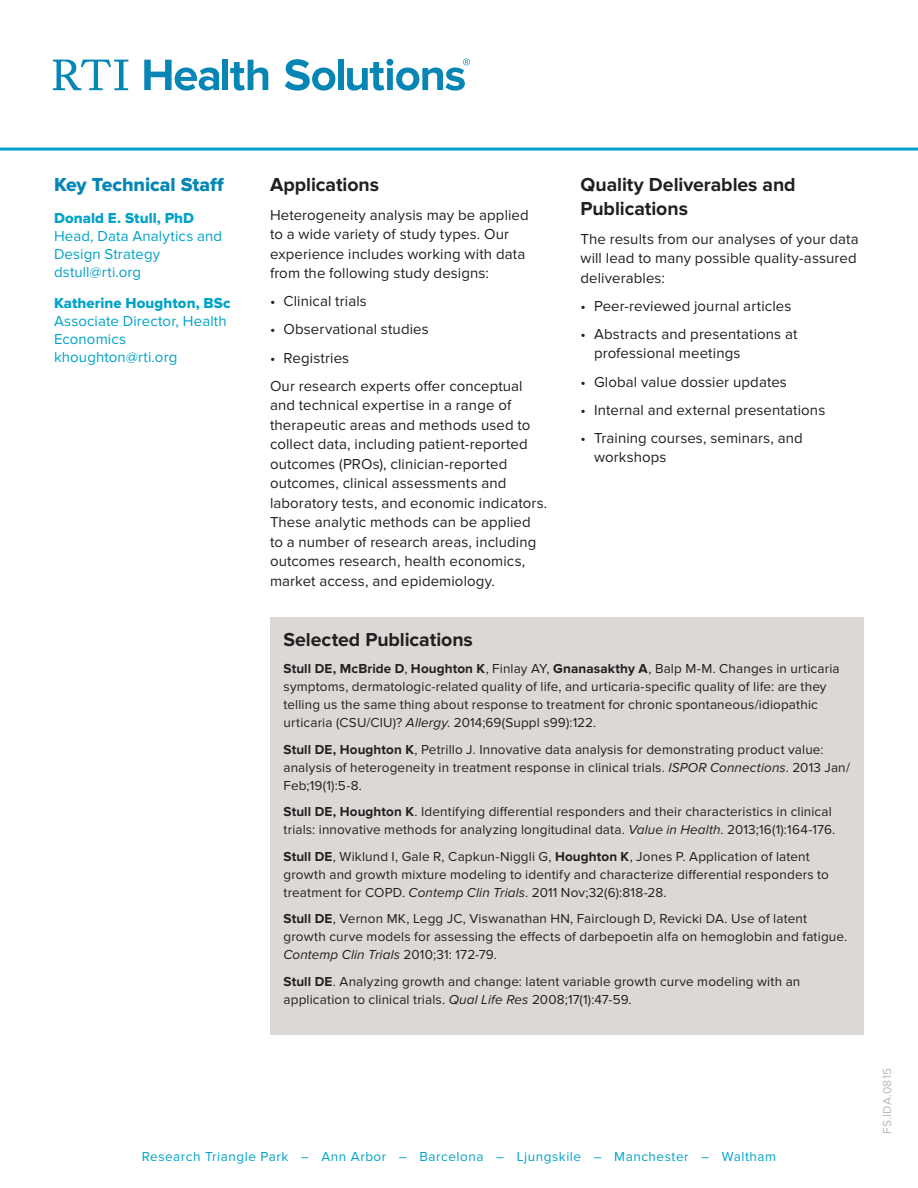
<style>
.page{position:relative;width:918px;height:1188px;background:#fff}
.page>*{position:absolute;margin:0;border:0;box-sizing:border-box;transform-origin:0 0}
.Subhead1{font:700 19.5px/24px "Proxima Nova";letter-spacing:-.005em;color:#231f20}
.KeyStaff_Title{font:19.5px "Proxima Nova Extrabld";letter-spacing:-.005em;color:#0786b6}
.Text{font:15px/19.5px "Proxima Nova";letter-spacing:.005em;color:#231f20}
.KeyStaff_Email{font:15px/18px "Proxima Nova";letter-spacing:.01em;color:#00a3c7}
.KeyStaff_Person{font:15px "Proxima Nova Extrabld";letter-spacing:.005em;color:#00a3c7}
.Box_Text{font:13.5px/18px "Proxima Nova";letter-spacing:.01em;color:#231f20}
.t1{font:13.5px "Proxima Nova";letter-spacing:.04em;color:#00a3c7}
.Text-2{font:12px "Proxima Nova";letter-spacing:.02em;color:#bdb7b3}
.s1{font-weight:700}
.s2{font-style:italic}
</style>
<div class="page">
<hr style="left:0;top:148px;width:918px;height:3px;background:#00a3c7">
<svg style="left:144px;top:60px;width:75px;height:31px"></svg>
<div style="left:223px;top:60px;width:5px;height:30px;background:#0786b6"></div>
<svg style="left:230px;top:60px;width:38px;height:31px"></svg>
<svg style="left:285px;top:59px;width:50px;height:32px"></svg>
<div style="left:338px;top:60px;width:6px;height:30px;background:#0786b6"></div>
<svg style="left:53px;top:60px;width:75px;height:30px"></svg>
<svg style="left:347px;top:58px;width:123px;height:33px"></svg>
<div style="left:270px;top:617px;width:594px;height:418px;background:#dbd8d6"></div>
<p class="KeyStaff_Title" style="left:54px;top:174px;width:172px">Key Technical Staff</p>
<p class="KeyStaff_Person" style="left:54px;top:209px;width:142px">Donald E. Stull, PhD</p>
<p class="KeyStaff_Email" style="left:54px;top:227px;width:170px">Head, Data Analytics and<br>Design Strategy dstull@rti.org</p>
<p class="KeyStaff_Person" style="left:54px;top:295px;width:178px">Katherine Houghton, BSc</p>
<p class="KeyStaff_Email" style="left:54px;top:313px;width:174px">Associate Director, Health<br>Economics khoughton@rti.org</p>
<p class="Subhead1" style="left:270px;top:173px;width:111px">Applications</p>
<p class="Text" style="left:270px;top:205px;width:260px">Heterogeneity analysis may be applied to a wide variety of study types. Our experience includes working with data from the following study designs:</p>
<p class="Text" style="left:270px;top:292px;width:98px">• Clinical trials</p>
<p class="Text" style="left:270px;top:320px;width:160px">• Observational studies</p>
<p class="Text" style="left:270px;top:348px;width:81px">• Registries</p>
<p class="Text" style="left:270px;top:376px;width:279px">Our research experts offer conceptual and technical expertise in a range of therapeutic areas and methods used to collect data, including patient-reported outcomes (PROs), clinician-reported outcomes, clinical assessments and laboratory tests, and economic indicators.<br>These analytic methods can be applied to a number of research areas, including outcomes research, health economics, market access, and epidemiology.</p>
<p class="Subhead1" style="left:580px;top:173px;width:217px">Quality Deliverables and<br>Publications</p>
<p class="Text" style="left:580px;top:229px;width:280px">The results from our analyses of your data will lead to many possible quality-assured deliverables:</p>
<p class="Text" style="left:580px;top:296px;width:212px">• Peer-reviewed journal articles</p>
<p class="Text" style="left:594px;top:324px;width:205px;text-indent:-14px">• Abstracts and presentations at professional meetings</p>
<p class="Text" style="left:580px;top:372px;width:208px">• Global value dossier updates</p>
<p class="Text" style="left:580px;top:400px;width:246px">• Internal and external presentations</p>
<p class="Text" style="left:594px;top:428px;width:210px;text-indent:-14px">• Training courses, seminars, and workshops</p>
<p class="Subhead1" style="left:284px;top:628px;width:191px">Selected Publications</p>
<p class="Box_Text" style="left:284px;top:660px;width:558px"><span class="s1">Stull DE, McBride D</span>, <span class="s1">Houghton K</span>, Finlay AY, <span class="s1">Gnanasakthy A</span>, Balp M-M. Changes in urticaria symptoms, dermatologic-related quality of life, and urticaria-specific quality of life: are they telling us the same thing about response to treatment for chronic spontaneous/idiopathic urticaria (CSU/CIU)? <span class="s2">Allergy</span>. 2014;69(Suppl s99):122.</p>
<p class="Box_Text" style="left:284px;top:740px;width:568px"><span class="s1">Stull DE, Houghton K</span>, Petrillo J. Innovative data analysis for demonstrating product value: analysis of heterogeneity in treatment response in clinical trials. <span class="s2">ISPOR Connections</span>. 2013 Jan/<br>Feb;19(1):5-8.</p>
<p class="Box_Text" style="left:284px;top:803px;width:553px"><span class="s1">Stull DE, Houghton K</span>. Identifying differential responders and their characteristics in clinical trials: innovative methods for analyzing longitudinal data. <span class="s2">Value in Health</span>. 2013;16(1):164-176.</p>
<p class="Box_Text" style="left:284px;top:848px;width:547px"><span class="s1">Stull DE</span>, Wiklund I, Gale R, Capkun-Niggli G, <span class="s1">Houghton K</span>, Jones P. Application of latent growth and growth mixture modeling to identify and characterize differential responders to treatment for COPD. <span class="s2">Contemp Clin Trials</span>. 2011 Nov;32(6):818-28.</p>
<p class="Box_Text" style="left:284px;top:910px;width:565px"><span class="s1">Stull DE</span>, Vernon MK, Legg JC, Viswanathan HN, Fairclough D, Revicki DA. Use of latent growth curve models for assessing the effects of darbepoetin alfa on hemoglobin and fatigue.<br><span class="s2">Contemp Clin Trials</span> 2010;31: 172-79.</p>
<p class="Box_Text" style="left:284px;top:973px;width:518px"><span class="s1">Stull DE</span>. Analyzing growth and change: latent variable growth curve modeling with an application to clinical trials. <span class="s2">Qual Life Res</span> 2008;17(1):47-59.</p>
<p class="t1" style="left:142px;top:1149px;width:636px">Research Triangle Park – Ann Arbor – Barcelona – Ljungskile – Manchester – Waltham</p>
<p class="Text-2" style="left:880px;top:1134px;width:68px;rotate:-90deg">FS.IDA.0815</p>
</div>
